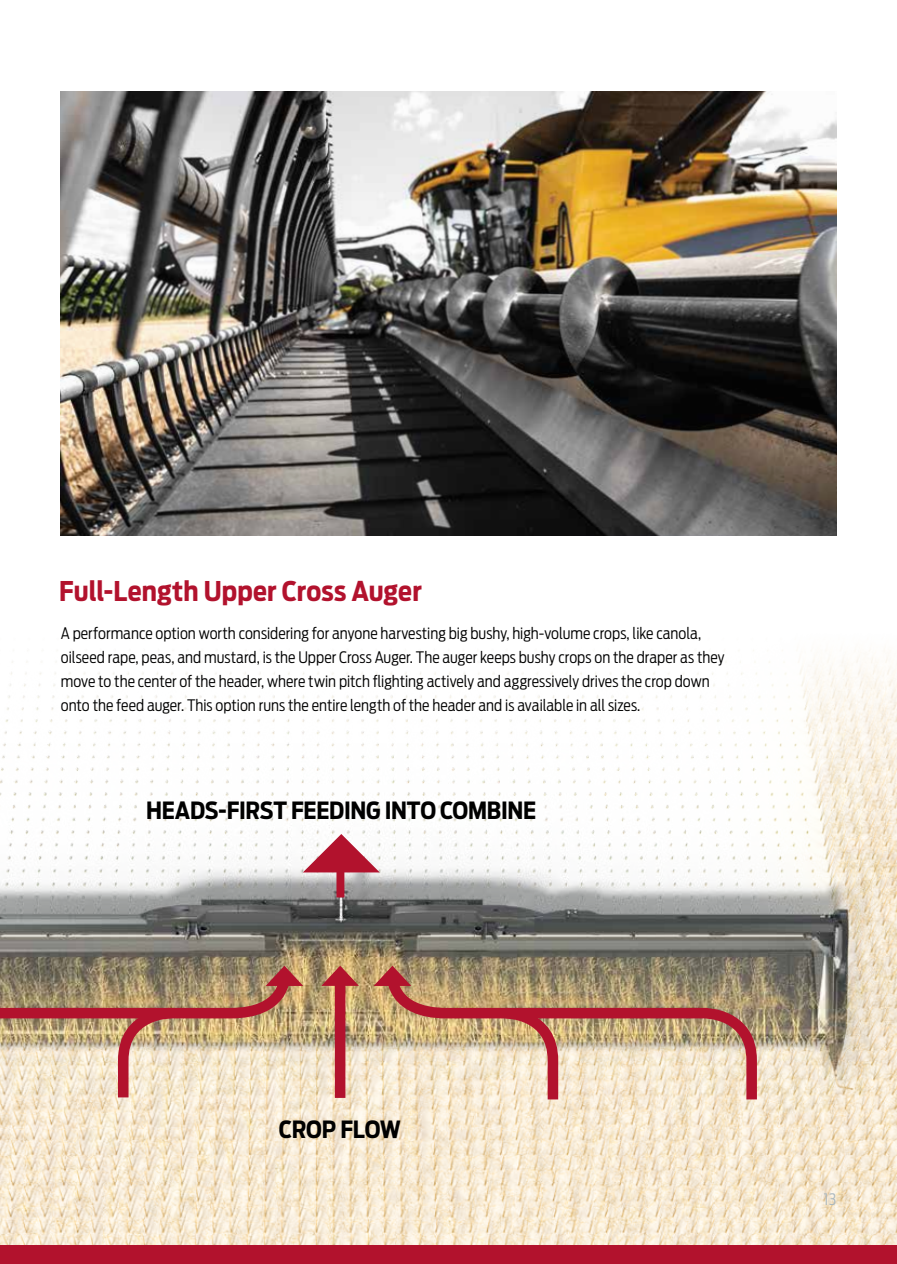
<style>
.page{position:relative;width:897px;height:1264px;background:#fff}
.page>*{position:absolute;margin:0;border:0;box-sizing:border-box;transform-origin:0 0}
.t1{font:700 27px "Antenna Cond";letter-spacing:.005em;color:#b2122d}
.t2{font:700 23.55px "Antenna Cond";letter-spacing:-.01em;color:#000}
.t3{font:300 15.75px/24px "Antenna Cond";color:#000}
.t4{font:300 15.75px "Antenna Cond";color:#a9b7bf}
</style>
<div class="page">
<img style="left:0;top:650px;width:896px;height:595px">
<svg style="left:0;top:965px;width:303px;height:143px;background:#caab91"></svg>
<div style="left:335px;top:978px;width:10px;height:120px;background:#b2122d"></div>
<svg style="left:321px;top:965px;width:38px;height:21px"></svg>
<svg style="left:382px;top:967px;width:380px;height:143px;background:#ceae93"></svg>
<svg style="left:373px;top:965px;width:38px;height:21px"></svg>
<div style="left:336px;top:848px;width:8px;height:49px;background:#b2122d"></div>
<svg style="left:303px;top:834px;width:77px;height:38px"></svg>
<img style="left:61px;top:91px;width:775px;height:444px">
<div style="left:0;top:1245px;width:896px;height:19px;background:#b2122d"></div>
<h1 class="t1" style="left:59px;top:575px;width:364px">Full-Length Upper Cross Auger</h1>
<p class="t3" style="left:61px;top:621px;width:665px">A performance option worth considering for anyone harvesting big bushy, high-volume crops, like canola, oilseed rape, peas, and mustard, is the Upper Cross Auger. The auger keeps bushy crops on the draper as they move to the center of the header, where twin pitch flighting actively and aggressively drives the crop down onto the feed auger. This option runs the entire length of the header and is available in all sizes.</p>
<h2 class="t2" style="left:146px;top:796px;width:391px">HEADS-FIRST FEEDING INTO COMBINE</h2>
<h2 class="t2" style="left:279px;top:1115px;width:124px">CROP FLOW</h2>
<p class="t4" style="left:823px;top:1190px;width:14px">13</p>
</div>
